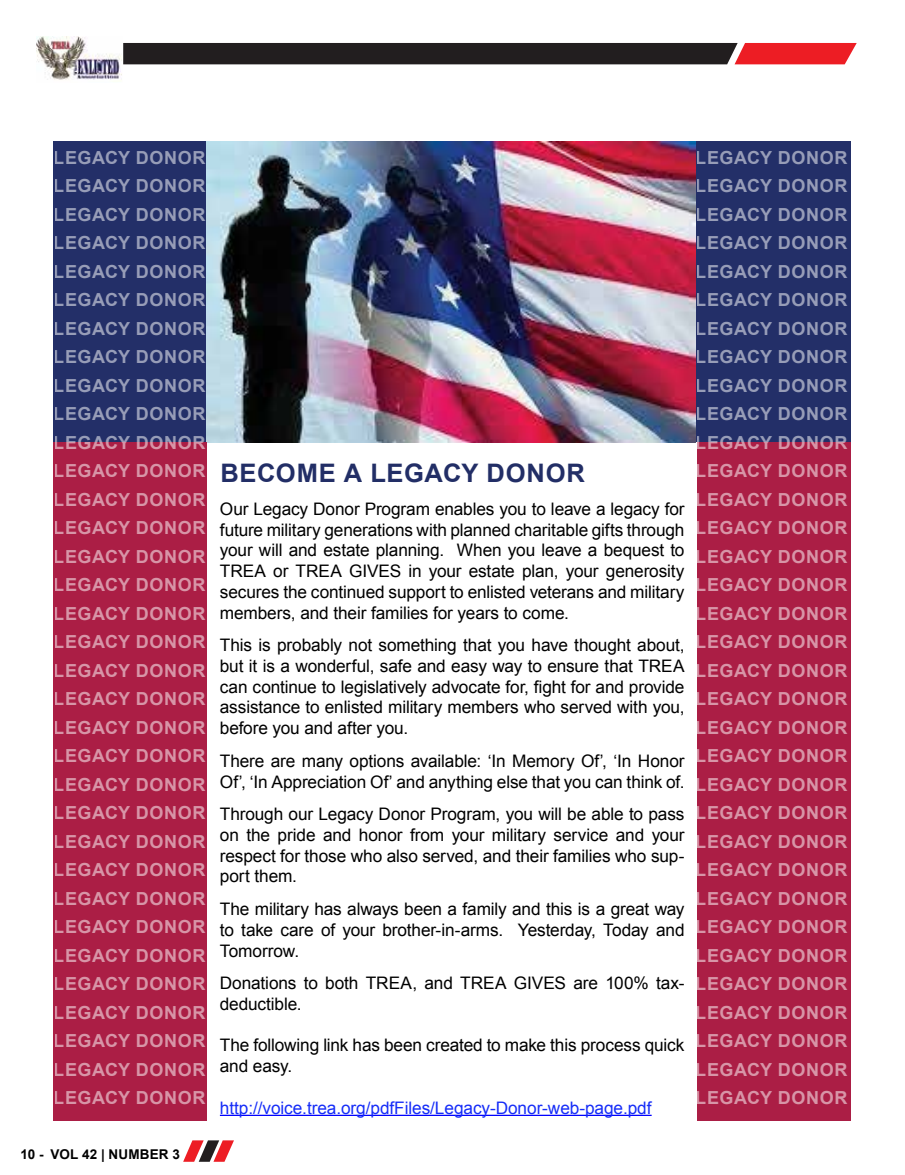
<style>
.page{position:relative;width:905px;height:1175px;background:#fff}
.page>*{position:absolute;margin:0;border:0;box-sizing:border-box;transform-origin:0 0}
.t1{font:700 25.5px "Arial";letter-spacing:.03em;color:#222e66}
.t2{font:700 18px/28.5px "Arial";letter-spacing:.03em;color:#fff;text-align:justify}
.t3{font:17.25px/20.7px "Arial";letter-spacing:-.01em;color:#000;text-align:justify}
.t4{font:17.25px "Arial";letter-spacing:-.005em;color:#162df8}
.t5{font:700 13.5px "Arial";letter-spacing:.01em;color:#000}
</style>
<div class="page">
<img style="left:36px;top:36px;width:86px;height:44px">
<svg style="left:123px;top:43px;width:733px;height:21px;background:#442123"></svg>
<svg style="left:183px;top:1140px;width:51px;height:21px"></svg>
<hr style="left:220px;top:1114px;width:431px;height:2px;background:#00f">
<div style="left:53px;top:142px;width:797px;height:300px;background:#232f68"></div>
<img style="left:206px;top:142px;width:489px;height:300px">
<div style="left:53px;top:442px;width:154px;height:678px;background:#ab1e45"></div>
<div style="left:697px;top:442px;width:153px;height:678px;background:#ab1e45"></div>
<p class="t2" style="left:54px;top:143px;width:153px">LEGACY DONOR LEGACY DONOR LEGACY DONOR LEGACY DONOR LEGACY DONOR LEGACY DONOR LEGACY DONOR LEGACY DONOR LEGACY DONOR LEGACY DONOR LEGACY DONOR LEGACY DONOR LEGACY DONOR LEGACY DONOR LEGACY DONOR LEGACY DONOR LEGACY DONOR LEGACY DONOR LEGACY DONOR LEGACY DONOR LEGACY DONOR LEGACY DONOR LEGACY DONOR LEGACY DONOR LEGACY DONOR LEGACY DONOR LEGACY DONOR LEGACY DONOR LEGACY DONOR LEGACY DONOR LEGACY DONOR LEGACY DONOR LEGACY DONOR LEGACY DONOR</p>
<p class="t2" style="left:695px;top:143px;width:153px">LEGACY DONOR LEGACY DONOR LEGACY DONOR LEGACY DONOR LEGACY DONOR LEGACY DONOR LEGACY DONOR LEGACY DONOR LEGACY DONOR LEGACY DONOR LEGACY DONOR LEGACY DONOR LEGACY DONOR LEGACY DONOR LEGACY DONOR LEGACY DONOR LEGACY DONOR LEGACY DONOR LEGACY DONOR LEGACY DONOR LEGACY DONOR LEGACY DONOR LEGACY DONOR LEGACY DONOR LEGACY DONOR LEGACY DONOR LEGACY DONOR LEGACY DONOR LEGACY DONOR LEGACY DONOR LEGACY DONOR LEGACY DONOR LEGACY DONOR LEGACY DONOR</p>
<h1 class="t1" style="left:220px;top:455px;width:366px">BECOME A LEGACY DONOR</h1>
<p class="t3" style="left:220px;top:499px;width:466px">Our Legacy Donor Program enables you to leave a legacy for future military generations with planned charitable gifts through your will and estate planning. When you leave a bequest to TREA or TREA GIVES in your estate plan, your generosity secures the continued support to enlisted veterans and military members, and their families for years to come.</p>
<p class="t3" style="left:220px;top:635px;width:466px">This is probably not something that you have thought about, but it is a wonderful, safe and easy way to ensure that TREA can continue to legislatively advocate for, fight for and provide assistance to enlisted military members who served with you, before you and after you.</p>
<p class="t3" style="left:220px;top:750px;width:466px">There are many options available: ‘In Memory Of’, ‘In Honor<br>Of’, ‘In Appreciation Of’ and anything else that you can think of.</p>
<p class="t3" style="left:220px;top:804px;width:466px">Through our Legacy Donor Program, you will be able to pass on the pride and honor from your military service and your respect for those who also served, and their families who sup&shy;port them.</p>
<p class="t3" style="left:220px;top:899px;width:466px">The military has always been a family and this is a great way to take care of your brother-in-arms. Yesterday, Today and Tomorrow.</p>
<p class="t3" style="left:220px;top:973px;width:466px">Donations to both TREA, and TREA GIVES are 100% tax&shy;deductible.</p>
<p class="t3" style="left:220px;top:1035px;width:466px">The following link has been created to make this process quick and easy.</p>
<p class="t4" style="left:220px;top:1096px;width:433px">http://voice.trea.org/pdfFiles/Legacy-Donor-web-page.pdf</p>
<p class="t5" style="left:21px;top:1144px;width:161px">10 - VOL 42 | NUMBER 3</p>
</div>
